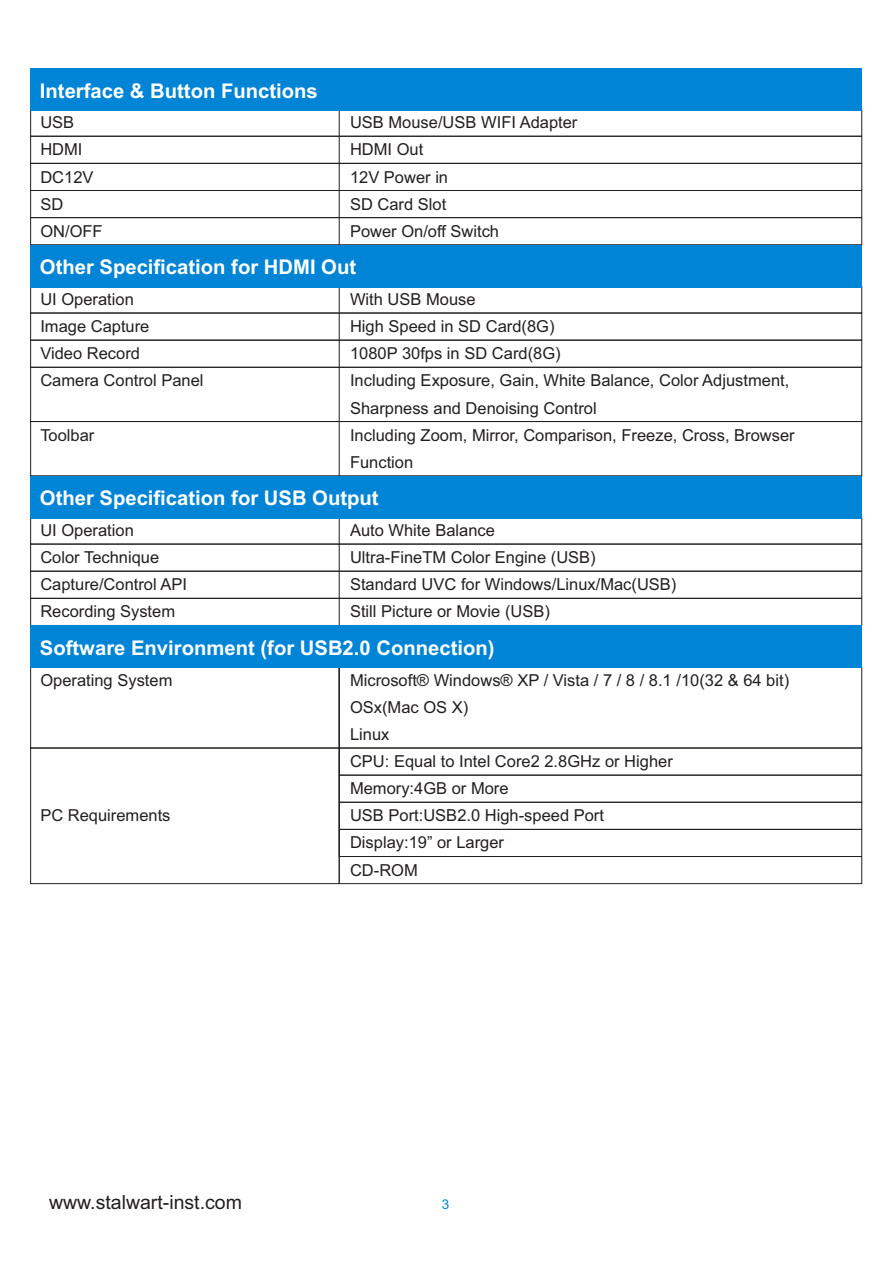
<style>
.page{position:relative;width:893px;height:1263px;background:#fff}
.page>*{position:absolute;margin:0;border:0;box-sizing:border-box;transform-origin:0 0}
.t1{font:700 20.25px "Arial";color:#fff}
.t2{font:19.5px "Arial";color:#231f20}
.t3{font:16.5px/27.2px "Arial";color:#231f20}
.t4{font:13.5px "Arial";color:#0084d6}
</style>
<div class="page">
<div style="left:30px;top:217px;width:832px;height:28px;border:1px solid #231f20"></div>
<div style="left:30px;top:666px;width:309px;height:82px;border:1px solid #231f20"></div>
<hr style="left:339px;top:286px;width:1px;height:190px;background:#231f20">
<div style="left:31px;top:245px;width:831px;height:42px;background:#0084d6"></div>
<hr style="left:339px;top:109px;width:1px;height:136px;background:#231f20">
<div style="left:31px;top:68px;width:831px;height:43px;background:#0084d6"></div>
<div style="left:30px;top:190px;width:832px;height:28px;border:1px solid #231f20"></div>
<div style="left:30px;top:136px;width:832px;height:28px;border:1px solid #231f20"></div>
<div style="left:30px;top:163px;width:832px;height:28px;border:1px solid #231f20"></div>
<hr style="left:339px;top:517px;width:1px;height:108px;background:#231f20">
<div style="left:31px;top:476px;width:831px;height:42px;background:#0084d6"></div>
<div style="left:30px;top:544px;width:832px;height:27px;border:1px solid #231f20"></div>
<div style="left:30px;top:571px;width:832px;height:27px;border:1px solid #231f20"></div>
<div style="left:30px;top:598px;width:832px;height:28px;border:1px solid #231f20"></div>
<div style="left:339px;top:666px;width:523px;height:82px;border:1px solid #231f20"></div>
<div style="left:31px;top:625px;width:831px;height:43px;background:#0084d6"></div>
<div style="left:339px;top:748px;width:523px;height:27px;border:1px solid #231f20"></div>
<div style="left:339px;top:775px;width:523px;height:27px;border:1px solid #231f20"></div>
<div style="left:339px;top:802px;width:523px;height:27px;border:1px solid #231f20"></div>
<div style="left:339px;top:829px;width:523px;height:28px;border:1px solid #231f20"></div>
<div style="left:339px;top:856px;width:523px;height:28px;border:1px solid #231f20"></div>
<div style="left:30px;top:748px;width:309px;height:136px;border:1px solid #231f20"></div>
<div style="left:30px;top:313px;width:832px;height:27px;border:1px solid #231f20"></div>
<div style="left:30px;top:340px;width:832px;height:27px;border:1px solid #231f20"></div>
<div style="left:30px;top:367px;width:832px;height:55px;border:1px solid #231f20"></div>
<p class="t1" style="left:40px;top:83px;width:279px">Interface &amp; Button Functions</p>
<p class="t3" style="left:40px;top:110px;width:64px">USB<br>HDMI<br>DC12V<br>SD<br>ON/OFF</p>
<p class="t3" style="left:350px;top:110px;width:229px">USB Mouse/USB WIFI Adapter<br>HDMI Out<br>12V Power in<br>SD Card Slot<br>Power On/off Switch</p>
<p class="t1" style="left:40px;top:260px;width:318px">Other Specification for HDMI Out</p>
<p class="t3" style="left:40px;top:287px;width:165px">UI Operation<br>Image Capture<br>Video Record<br>Camera Control Panel</p>
<p class="t3" style="left:350px;top:287px;width:446px">With USB Mouse<br>High Speed in SD Card(8G)<br>1080P 30fps in SD Card(8G)<br>Including Exposure, Gain, White Balance, Color Adjustment,<br>Sharpness and Denoising Control<br>Including Zoom, Mirror, Comparison, Freeze, Cross, Browser<br>Function</p>
<p class="t3" style="left:40px;top:423px;width:56px">Toolbar</p>
<p class="t1" style="left:40px;top:491px;width:340px">Other Specification for USB Output</p>
<p class="t3" style="left:40px;top:518px;width:148px">UI Operation<br>Color Technique<br>Capture/Control API<br>Recording System</p>
<p class="t3" style="left:350px;top:518px;width:328px">Auto White Balance<br>Ultra-FineTM Color Engine (USB)<br>Standard UVC for Windows/Linux/Mac(USB)<br>Still Picture or Movie (USB)</p>
<p class="t1" style="left:40px;top:640px;width:456px">Software Environment (for USB2.0 Connection)</p>
<p class="t3" style="left:40px;top:668px;width:134px">Operating System</p>
<p class="t3" style="left:350px;top:668px;width:441px">Microsoft® Windows® XP / Vista / 7 / 8 / 8.1 /10(32 &amp; 64 bit)<br>OSx(Mac OS X)<br>Linux<br>CPU: Equal to Intel Core2 2.8GHz or Higher<br>Memory:4GB or More<br>USB Port:USB2.0 High-speed Port<br>Display:19” or Larger<br>CD-ROM</p>
<p class="t3" style="left:40px;top:803px;width:132px">PC Requirements</p>
<p class="t2" style="left:49px;top:1194px;width:194px">www.stalwart-inst.com</p>
<p class="t4" style="left:442px;top:1199px;width:9px">3</p>
</div>
